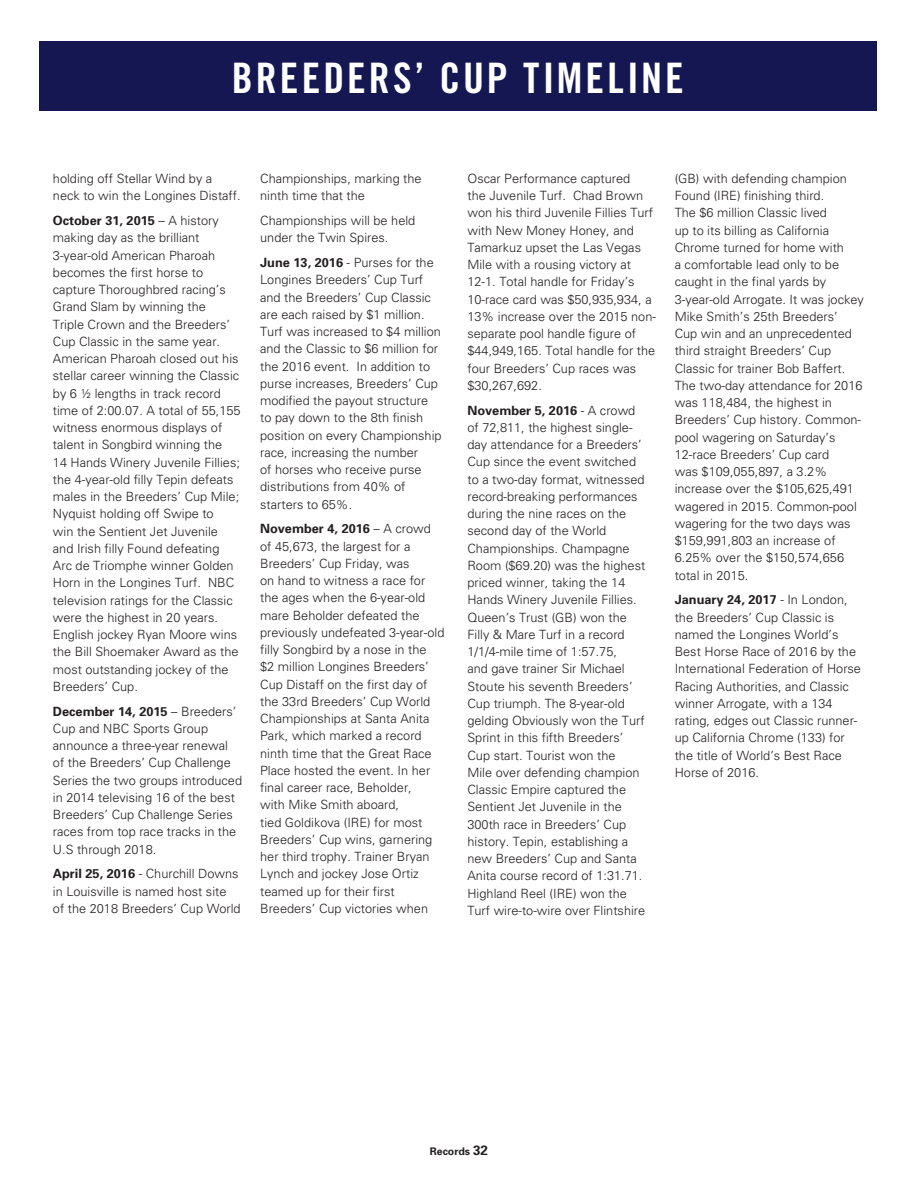
<style>
.page{position:relative;width:918px;height:1188px;background:#fff}
.page>*{position:absolute;margin:0;border:0;box-sizing:border-box;transform-origin:0 0}
.t1{font:42px "Trade Gothic Bold Cond Twenty";letter-spacing:.075em;color:#fff}
.Dates_Copy{font:300 12.75px/17.2px "Univers";color:#231f20}
.t2{font:700 10.5px "Univers";color:#231f20}
.s1{font-weight:700}
.s2{font-size:13.5px}
</style>
<div class="page">
<div style="left:39px;top:41px;width:837px;height:70px;background:#141751"></div>
<h1 class="t1" style="left:232px;top:53px;width:453px">BREEDERS’ CUP TIMELINE</h1>
<p class="Dates_Copy" style="left:53px;top:170px;width:189px">holding off Stellar Wind by a neck to win the Longines Distaff.</p>
<p class="Dates_Copy" style="left:53px;top:212px;width:189px"><span class="s1">October 31, 2015</span> – A history making day as the brilliant<br>3-year-old American Pharoah becomes the first horse to capture Thoroughbred racing’s<br>Grand Slam by winning the<br>Triple Crown and the Breeders’<br>Cup Classic in the same year.<br>American Pharoah closed out his stellar career winning the Classic by 6 ½ lengths in track record time of 2:00.07. A total of 55,155 witness enormous displays of talent in Songbird winning the<br>14 Hands Winery Juvenile Fillies; the 4-year-old filly Tepin defeats males in the Breeders’ Cup Mile;<br>Nyquist holding off Swipe to<br>win the Sentient Jet Juvenile and Irish filly Found defeating<br>Arc de Triomphe winner Golden<br>Horn in the Longines Turf. NBC television ratings for the Classic were the highest in 20 years.<br>English jockey Ryan Moore wins the Bill Shoemaker Award as the most outstanding jockey of the<br>Breeders’ Cup.</p>
<p class="Dates_Copy" style="left:53px;top:702px;width:191px"><span class="s1">December 14, 2015</span> – Breeders’<br>Cup and NBC Sports Group announce a three-year renewal of the Breeders’ Cup Challenge<br>Series the two groups introduced in 2014 televising 16 of the best<br>Breeders’ Cup Challenge Series races from top race tracks in the<br>U.S through 2018.</p>
<p class="Dates_Copy" style="left:53px;top:865px;width:189px"><span class="s1">April 25, 2016</span> - Churchill Downs in Louisville is named host site of the 2018 Breeders’ Cup World</p>
<p class="Dates_Copy" style="left:260px;top:170px;width:163px">Championships, marking the ninth time that the</p>
<p class="Dates_Copy" style="left:260px;top:212px;width:157px">Championships will be held under the Twin Spires.</p>
<p class="Dates_Copy" style="left:260px;top:254px;width:183px"><span class="s1">June 13, 2016</span> - Purses for the<br>Longines Breeders’ Cup Turf and the Breeders’ Cup Classic are each raised by $1 million.<br>Turf was increased to $4 million and the Classic to $6 million for the 2016 event. In addition to purse increases, Breeders’ Cup modified the payout structure to pay down to the 8th finish position on every Championship race, increasing the number<br>of horses who receive purse distributions from 40% of starters to 65%.</p>
<p class="Dates_Copy" style="left:260px;top:520px;width:186px"><span class="s1">November 4, 2016</span> – A crowd of 45,673, the largest for a<br>Breeders’ Cup Friday, was<br>on hand to witness a race for the ages when the 6-year-old mare Beholder defeated the previously undefeated 3-year-old filly Songbird by a nose in the<br>$2 million Longines Breeders’<br>Cup Distaff on the first day of the 33rd Breeders’ Cup World<br>Championships at Santa Anita<br>Park, which marked a record ninth time that the Great Race<br>Place hosted the event. In her final career race, Beholder,<br>with Mike Smith aboard,<br>tied Goldikova (IRE) for most<br>Breeders’ Cup wins, garnering her third trophy. Trainer Bryan<br>Lynch and jockey Jose Ortiz teamed up for their first<br>Breeders’ Cup victories when</p>
<p class="Dates_Copy" style="left:467px;top:170px;width:190px">Oscar Performance captured<br>the Juvenile Turf. Chad Brown won his third Juvenile Fillies Turf with New Money Honey, and<br>Tamarkuz upset the Las Vegas<br>Mile with a rousing victory at<br>12-1. Total handle for Friday’s<br>10-race card was $50,935,934, a<br>13% increase over the 2015 non&shy;separate pool handle figure of $44,949,165. Total handle for the four Breeders’ Cup races was $30,267,692.</p>
<p class="Dates_Copy" style="left:467px;top:402px;width:179px"><span class="s1">November 5, 2016</span> - A crowd of 72,811, the highest single&shy;day attendance for a Breeders’<br>Cup since the event switched to a two-day format, witnessed record-breaking performances during the nine races on the second day of the World<br>Championships. Champagne<br>Room ($69.20) was the highest priced winner, taking the 14<br>Hands Winery Juvenile Fillies.<br>Queen’s Trust (GB) won the<br>Filly &amp; Mare Turf in a record<br>1/1/4-mile time of 1:57.75,<br>and gave trainer Sir Michael<br>Stoute his seventh Breeders’<br>Cup triumph. The 8-year-old gelding Obviously won the Turf<br>Sprint in this fifth Breeders’<br>Cup start. Tourist won the<br>Mile over defending champion<br>Classic Empire captured the<br>Sentient Jet Juvenile in the<br>300th race in Breeders’ Cup history. Tepin, establishing a new Breeders’ Cup and Santa<br>Anita course record of 1:31.71.<br>Highland Reel (IRE) won the<br>Turf wire-to-wire over Flintshire</p>
<p class="Dates_Copy" style="left:675px;top:170px;width:191px">(GB) with defending champion<br>Found (IRE) finishing third.<br>The $6 million Classic lived<br>up to its billing as California<br>Chrome turned for home with<br>a comfortable lead only to be caught in the final yards by<br>3-year-old Arrogate. It was jockey<br>Mike Smith’s 25th Breeders’<br>Cup win and an unprecedented third straight Breeders’ Cup<br>Classic for trainer Bob Baffert.<br>The two-day attendance for 2016 was 118,484, the highest in<br>Breeders’ Cup history. Common&shy;pool wagering on Saturday’s<br>12-race Breeders’ Cup card<br>was $109,055,897, a 3.2% increase over the $105,625,491 wagered in 2015. Common-pool wagering for the two days was $159,991,803 an increase of<br>6.25% over the $150,574,656 total in 2015.</p>
<p class="Dates_Copy" style="left:675px;top:591px;width:188px"><span class="s1">January 24, 2017</span> - In London, the Breeders’ Cup Classic is named the Longines World’s<br>Best Horse Race of 2016 by the<br>International Federation of Horse<br>Racing Authorities, and Classic winner Arrogate, with a 134 rating, edges out Classic runner&shy;up California Chrome (133) for the title of World’s Best Race<br>Horse of 2016.</p>
<p class="t2" style="left:430px;top:1145px;width:60px">Records <span class="s2">32</span></p>
</div>
